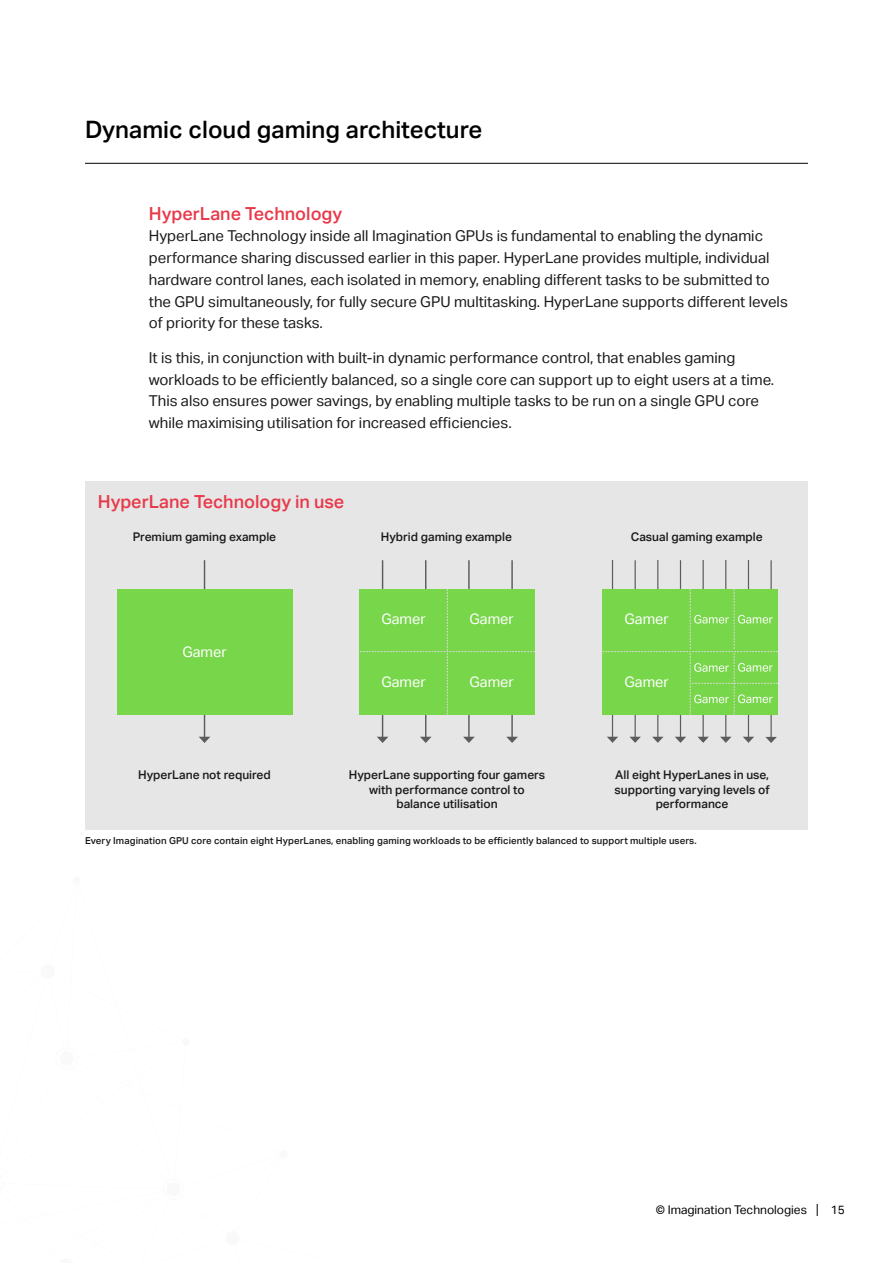
<style>
.page{position:relative;width:893px;height:1263px;background:#fff}
.page>*{position:absolute;margin:0;border:0;box-sizing:border-box;transform-origin:0 0}
.t1{font:500 24px "Aktiv Grotesk";color:#000}
.t2{font:500 18px "Aktiv Grotesk";color:#e8394a}
.t3{font:15px/21.8px "Aktiv Grotesk";color:#1a1a1a}
.t4{font:14.55px "Aktiv Grotesk";color:#fff}
.t5{font:500 12px/14.4px "Aktiv Grotesk";color:#1a1a1a;text-align:center}
.t6{font:12px "Aktiv Grotesk";color:#000}
.t7{font:500 9.6px "Aktiv Grotesk";letter-spacing:.01em;color:#1a1a1a}
</style>
<div class="page">
<svg style="left:817px;top:1204px;width:1px;height:12px"></svg>
<hr style="left:85px;top:163px;width:723px;height:1px;background:#000">
<div style="left:85px;top:481px;width:723px;height:349px;background:#e6e6e6"></div>
<hr style="left:382px;top:560px;width:1px;height:177px;background:#5c5c5c">
<svg style="left:377px;top:737px;width:11px;height:6px"></svg>
<hr style="left:425px;top:560px;width:1px;height:177px;background:#5c5c5c">
<svg style="left:420px;top:737px;width:11px;height:6px"></svg>
<hr style="left:468px;top:560px;width:2px;height:177px;background:#5c5c5c">
<svg style="left:463px;top:737px;width:12px;height:6px"></svg>
<hr style="left:511px;top:560px;width:2px;height:177px;background:#5c5c5c">
<svg style="left:506px;top:737px;width:12px;height:6px"></svg>
<hr style="left:612px;top:560px;width:1px;height:177px;background:#5c5c5c">
<svg style="left:607px;top:737px;width:11px;height:6px"></svg>
<hr style="left:635px;top:560px;width:1px;height:177px;background:#5c5c5c">
<svg style="left:630px;top:737px;width:11px;height:6px"></svg>
<hr style="left:657px;top:560px;width:1px;height:177px;background:#5c5c5c">
<svg style="left:652px;top:737px;width:11px;height:6px"></svg>
<hr style="left:680px;top:560px;width:1px;height:177px;background:#5c5c5c">
<svg style="left:675px;top:737px;width:11px;height:6px"></svg>
<hr style="left:703px;top:560px;width:1px;height:177px;background:#5c5c5c">
<svg style="left:698px;top:737px;width:11px;height:6px"></svg>
<hr style="left:725px;top:560px;width:1px;height:177px;background:#5c5c5c">
<svg style="left:720px;top:737px;width:11px;height:6px"></svg>
<hr style="left:748px;top:560px;width:1px;height:177px;background:#5c5c5c">
<svg style="left:743px;top:737px;width:11px;height:6px"></svg>
<hr style="left:770px;top:560px;width:2px;height:178px;background:#5c5c5c">
<svg style="left:765px;top:737px;width:12px;height:6px"></svg>
<hr style="left:204px;top:560px;width:1px;height:177px;background:#5c5c5c">
<svg style="left:199px;top:737px;width:11px;height:6px"></svg>
<div style="left:117px;top:589px;width:175px;height:125px;background:#78d64b"></div>
<svg style="left:602px;top:589px;width:176px;height:125px"></svg>
<div style="left:360px;top:589px;width:175px;height:125px;background:#78d64b"></div>
<h1 class="t1" style="left:85px;top:116px;width:399px">Dynamic cloud gaming architecture</h1>
<p class="t2" style="left:149px;top:203px;width:195px">HyperLane Technology</p>
<p class="t3" style="left:149px;top:225px;width:640px">HyperLane Technology inside all Imagination GPUs is fundamental to enabling the dynamic performance sharing discussed earlier in this paper. HyperLane provides multiple, individual hardware control lanes, each isolated in memory, enabling different tasks to be submitted to the GPU simultaneously, for fully secure GPU multitasking. HyperLane supports different levels of priority for these tasks.</p>
<p class="t3" style="left:149px;top:347px;width:627px">It is this, in conjunction with built-in dynamic performance control, that enables gaming workloads to be efficiently balanced, so a single core can support up to eight users at a time.<br>This also ensures power savings, by enabling multiple tasks to be run on a single GPU core while maximising utilisation for increased efficiencies.</p>
<p class="t2" style="left:98px;top:491px;width:248px">HyperLane Technology in use</p>
<p class="t5" style="left:133px;top:529px;width:145px">Premium gaming example</p>
<p class="t5" style="left:381px;top:529px;width:133px">Hybrid gaming example</p>
<p class="t5" style="left:631px;top:529px;width:133px">Casual gaming example</p>
<p class="t4" style="left:182px;top:643px;width:46px">Gamer</p>
<p class="t4" style="left:381px;top:611px;width:46px">Gamer</p>
<p class="t4" style="left:381px;top:674px;width:46px">Gamer</p>
<p class="t4" style="left:469px;top:611px;width:46px">Gamer</p>
<p class="t4" style="left:624px;top:611px;width:46px">Gamer</p>
<p class="t4" style="left:469px;top:674px;width:46px">Gamer</p>
<p class="t4" style="left:624px;top:674px;width:46px">Gamer</p>
<p class="t5" style="left:138px;top:768px;width:134px">HyperLane not required</p>
<p class="t5" style="left:349px;top:768px;width:198px">HyperLane supporting four gamers with performance control to balance utilisation</p>
<p class="t7" style="left:85px;top:835px;width:613px">Every Imagination GPU core contain eight HyperLanes, enabling gaming workloads to be efficiently balanced to support multiple users.</p>
<p class="t5" style="left:615px;top:768px;width:157px">All eight HyperLanes in use, supporting varying levels of performance</p>
<p class="t6" style="left:656px;top:1202px;width:153px">© Imagination Technologies</p>
<p class="t6" style="left:831px;top:1202px;width:16px">15</p>
</div>
